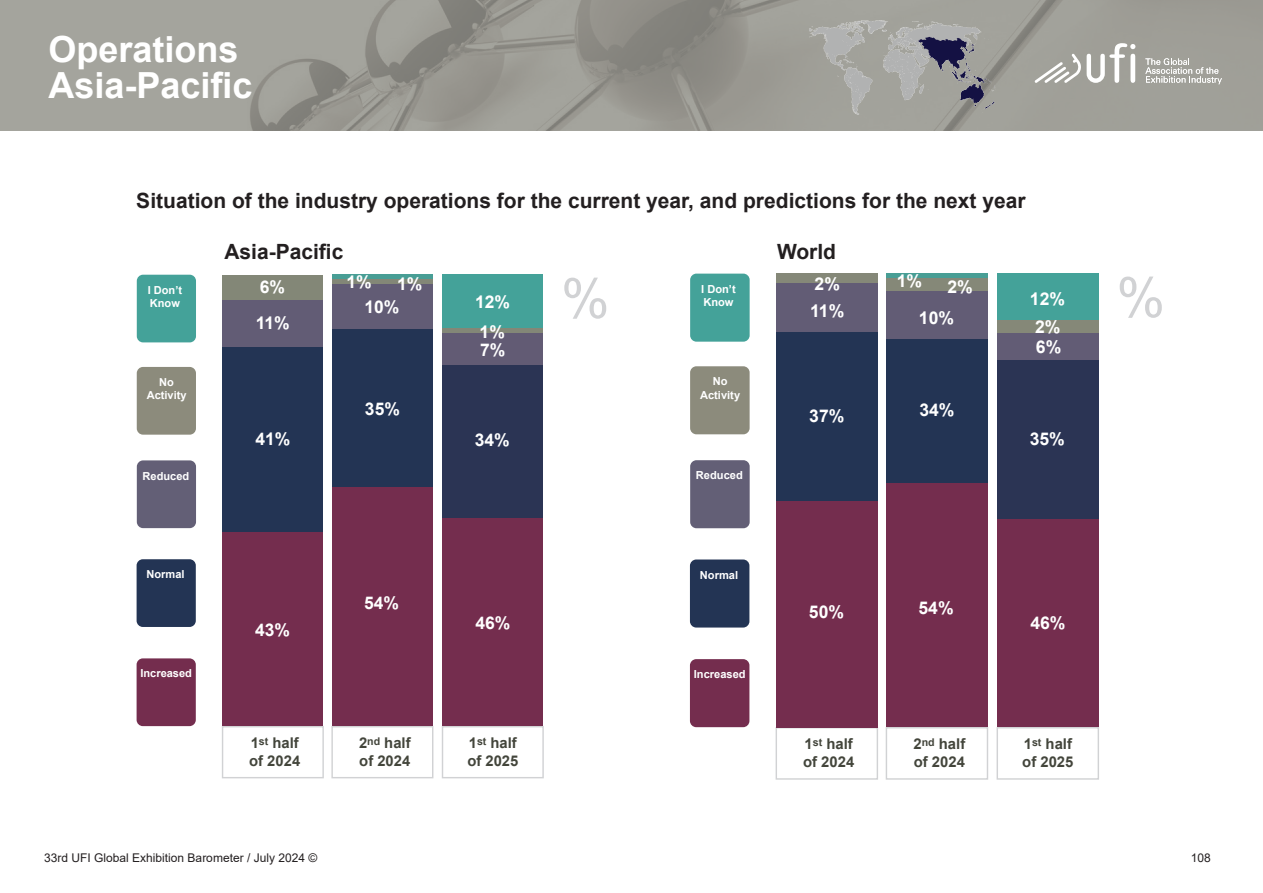
<style>
.page{position:relative;width:1263px;height:893px;background:#fff}
.page>*{position:absolute;margin:0;border:0;box-sizing:border-box;transform-origin:0 0}
.t1{font:54.75px "Arial";color:#d1d2d4}
.t2{font:54.45px "Arial";color:#d1d2d4}
.t3{font:700 36px "Arial";color:#fff}
.t4{font:700 21px "Arial";color:#231f20}
.t5{font:700 17.55px "Arial";color:#fff}
.t6{font:700 16.8px "Arial";color:#fff;scale:1.99 1}
.t7{font:700 16.65px "Arial";color:#fff;scale:1.99 1}
.t8{font:700 14.85px/17.9px "Arial";color:#43453b}
.t9{font:12px "Arial";color:#231f20}
.t10{font:700 11.1px/13.4px "Arial";color:#fff}
</style>
<div class="page">
<img style="left:0;top:0;width:1263px;height:130px">
<svg style="left:1034px;top:43px;width:101px;height:40px"></svg>
<svg style="left:1145px;top:58px;width:77px;height:26px;background:#b7b7b1"></svg>
<img style="left:803px;top:9px;width:202px;height:113px">
<div style="left:690px;top:274px;width:60px;height:68px;background:#44a299;border-radius:6px"></div>
<div style="left:690px;top:460px;width:60px;height:68px;background:#635f76;border-radius:6px"></div>
<div style="left:690px;top:366px;width:60px;height:68px;background:#8c8b7c;border-radius:6px"></div>
<div style="left:690px;top:559px;width:59px;height:68px;background:#233454;border-radius:6px"></div>
<div style="left:690px;top:659px;width:59px;height:68px;background:#742d4e;border-radius:6px"></div>
<div style="left:776px;top:727px;width:102px;height:53px;border:1px solid #d1d2d4"></div>
<div style="left:886px;top:727px;width:102px;height:53px;border:1px solid #d1d2d4"></div>
<div style="left:996px;top:727px;width:103px;height:53px;border:1px solid #d1d2d4"></div>
<div style="left:776px;top:501px;width:101px;height:226px;background:#742d4e"></div>
<div style="left:776px;top:332px;width:101px;height:169px;background:#233454"></div>
<div style="left:886px;top:483px;width:101px;height:244px;background:#742d4e"></div>
<div style="left:997px;top:519px;width:101px;height:208px;background:#742d4e"></div>
<div style="left:997px;top:274px;width:101px;height:47px;background:#44a299"></div>
<div style="left:886px;top:339px;width:101px;height:144px;background:#233454"></div>
<div style="left:997px;top:333px;width:101px;height:27px;background:#625c75"></div>
<div style="left:886px;top:290px;width:101px;height:49px;background:#625c75"></div>
<div style="left:776px;top:282px;width:101px;height:50px;background:#625c75"></div>
<div style="left:997px;top:360px;width:101px;height:159px;background:#2b3454"></div>
<div style="left:776px;top:273px;width:101px;height:9px;background:#858878"></div>
<div style="left:886px;top:278px;width:101px;height:12px;background:#858878"></div>
<div style="left:886px;top:273px;width:101px;height:5px;background:#489e95"></div>
<div style="left:997px;top:321px;width:101px;height:12px;background:#858878"></div>
<div style="left:222px;top:298px;width:101px;height:50px;background:#625c75"></div>
<div style="left:137px;top:275px;width:59px;height:67px;background:#44a299;border-radius:6px"></div>
<div style="left:137px;top:460px;width:59px;height:68px;background:#635f76;border-radius:6px"></div>
<div style="left:137px;top:367px;width:59px;height:68px;background:#8c8b7c;border-radius:6px"></div>
<div style="left:137px;top:559px;width:59px;height:68px;background:#233454;border-radius:6px"></div>
<div style="left:137px;top:658px;width:59px;height:68px;background:#742d4e;border-radius:6px"></div>
<div style="left:222px;top:726px;width:102px;height:52px;border:1px solid #d1d2d4"></div>
<div style="left:331px;top:726px;width:102px;height:52px;border:1px solid #d1d2d4"></div>
<div style="left:442px;top:726px;width:102px;height:52px;border:1px solid #d1d2d4"></div>
<div style="left:223px;top:532px;width:100px;height:194px;background:#742d4e"></div>
<div style="left:223px;top:348px;width:100px;height:184px;background:#233454"></div>
<div style="left:332px;top:483px;width:101px;height:243px;background:#742d4e"></div>
<div style="left:442px;top:514px;width:101px;height:212px;background:#742d4e"></div>
<div style="left:442px;top:275px;width:101px;height:54px;background:#44a299"></div>
<div style="left:332px;top:329px;width:101px;height:157px;background:#233454"></div>
<div style="left:332px;top:284px;width:101px;height:45px;background:#625c75"></div>
<div style="left:442px;top:364px;width:101px;height:154px;background:#2b3454"></div>
<div style="left:442px;top:333px;width:101px;height:31px;background:#625b74"></div>
<hr style="left:332px;top:275px;width:101px;height:4px;background:#489e95">
<div style="left:222px;top:275px;width:101px;height:24px;background:#838777"></div>
<hr style="left:442px;top:329px;width:101px;height:4px;background:#838777">
<div style="left:332px;top:279px;width:101px;height:5px;background:#838777"></div>
<p class="t3" style="left:48px;top:24px;width:192px">Operations</p>
<p class="t3" style="left:48px;top:60px;width:206px">Asia-Pacific</p>
<p class="t4" style="left:136px;top:185px;width:891px">Situation of the industry operations for the current year, and predictions for the next year</p>
<p class="t4" style="left:224px;top:237px;width:121px">Asia-Pacific</p>
<p class="t4" style="left:777px;top:237px;width:61px">World</p>
<p class="t10" style="left:701px;top:282px;width:36px">I Don’t<br>Know</p>
<p class="t5" style="left:815px;top:271px;width:27px">2%</p>
<p class="t5" style="left:897px;top:269px;width:27px">1%</p>
<p class="t5" style="left:947px;top:275px;width:27px">2%</p>
<p class="t5" style="left:347px;top:269px;width:27px">1%</p>
<p class="t5" style="left:397px;top:272px;width:27px">1%</p>
<h2 class="t2" style="left:561px;top:261px;width:50px">%</h2>
<h2 class="t2" style="left:1022px;top:263px;width:50px">%</h2>
<p class="t5" style="left:260px;top:274px;width:27px">6%</p>
<p class="t10" style="left:148px;top:283px;width:36px">I Don’t<br>Know</p>
<p class="t6" style="left:817px;top:282px;width:11px">9</p>
<p class="t6" style="left:1038px;top:282px;width:11px">9</p>
<p class="t7" style="left:373px;top:284px;width:11px">9</p>
<p class="t7" style="left:484px;top:284px;width:11px">9</p>
<p class="t5" style="left:1030px;top:286px;width:37px">12%</p>
<p class="t5" style="left:1036px;top:335px;width:27px">6%</p>
<p class="t5" style="left:475px;top:289px;width:36px">12%</p>
<p class="t5" style="left:365px;top:294px;width:36px">10%</p>
<p class="t5" style="left:810px;top:299px;width:36px">11%</p>
<p class="t5" style="left:919px;top:306px;width:37px">10%</p>
<p class="t5" style="left:256px;top:311px;width:36px">11%</p>
<p class="t5" style="left:1035px;top:315px;width:27px">2%</p>
<p class="t5" style="left:480px;top:320px;width:27px">1%</p>
<p class="t5" style="left:480px;top:338px;width:27px">7%</p>
<p class="t7" style="left:474px;top:349px;width:20px">20</p>
<p class="t10" style="left:147px;top:376px;width:41px;text-align:center">No<br>Activity</p>
<p class="t5" style="left:365px;top:397px;width:36px">35%</p>
<p class="t10" style="left:700px;top:375px;width:42px;text-align:center">No<br>Activity</p>
<p class="t5" style="left:809px;top:404px;width:37px">37%</p>
<p class="t5" style="left:919px;top:397px;width:37px">34%</p>
<p class="t5" style="left:255px;top:427px;width:36px">41%</p>
<p class="t5" style="left:475px;top:428px;width:36px">34%</p>
<p class="t5" style="left:1030px;top:426px;width:37px">35%</p>
<p class="t10" style="left:143px;top:469px;width:48px">Reduced</p>
<p class="t10" style="left:696px;top:469px;width:48px">Reduced</p>
<p class="t10" style="left:147px;top:568px;width:40px">Normal</p>
<p class="t10" style="left:700px;top:568px;width:40px">Normal</p>
<p class="t5" style="left:255px;top:617px;width:36px">43%</p>
<p class="t5" style="left:364px;top:590px;width:36px">54%</p>
<p class="t5" style="left:475px;top:610px;width:36px">46%</p>
<p class="t5" style="left:809px;top:600px;width:37px">50%</p>
<p class="t5" style="left:918px;top:595px;width:37px">54%</p>
<p class="t5" style="left:1030px;top:610px;width:37px">46%</p>
<p class="t10" style="left:140px;top:667px;width:53px">Increased</p>
<p class="t10" style="left:694px;top:668px;width:53px">Increased</p>
<p class="t8" style="left:249px;top:734px;width:52px">1<sup>st</sup> half of 2024</p>
<p class="t8" style="left:359px;top:734px;width:53px">2<sup>nd</sup> half of 2024</p>
<p class="t8" style="left:467px;top:734px;width:52px">1<sup>st</sup> half of 2025</p>
<p class="t8" style="left:803px;top:735px;width:53px">1<sup>st</sup> half of 2024</p>
<p class="t8" style="left:913px;top:735px;width:53px">2<sup>nd</sup> half of 2024</p>
<p class="t8" style="left:1022px;top:735px;width:53px">1<sup>st</sup> half of 2025</p>
<h1 class="t1" style="left:1116px;top:259px;width:50px">%</h1>
<p class="t9" style="left:44px;top:849px;width:274px">33rd UFI Global Exhibition Barometer / July 2024 ©</p>
<p class="t9" style="left:1191px;top:849px;width:22px">108</p>
</div>
